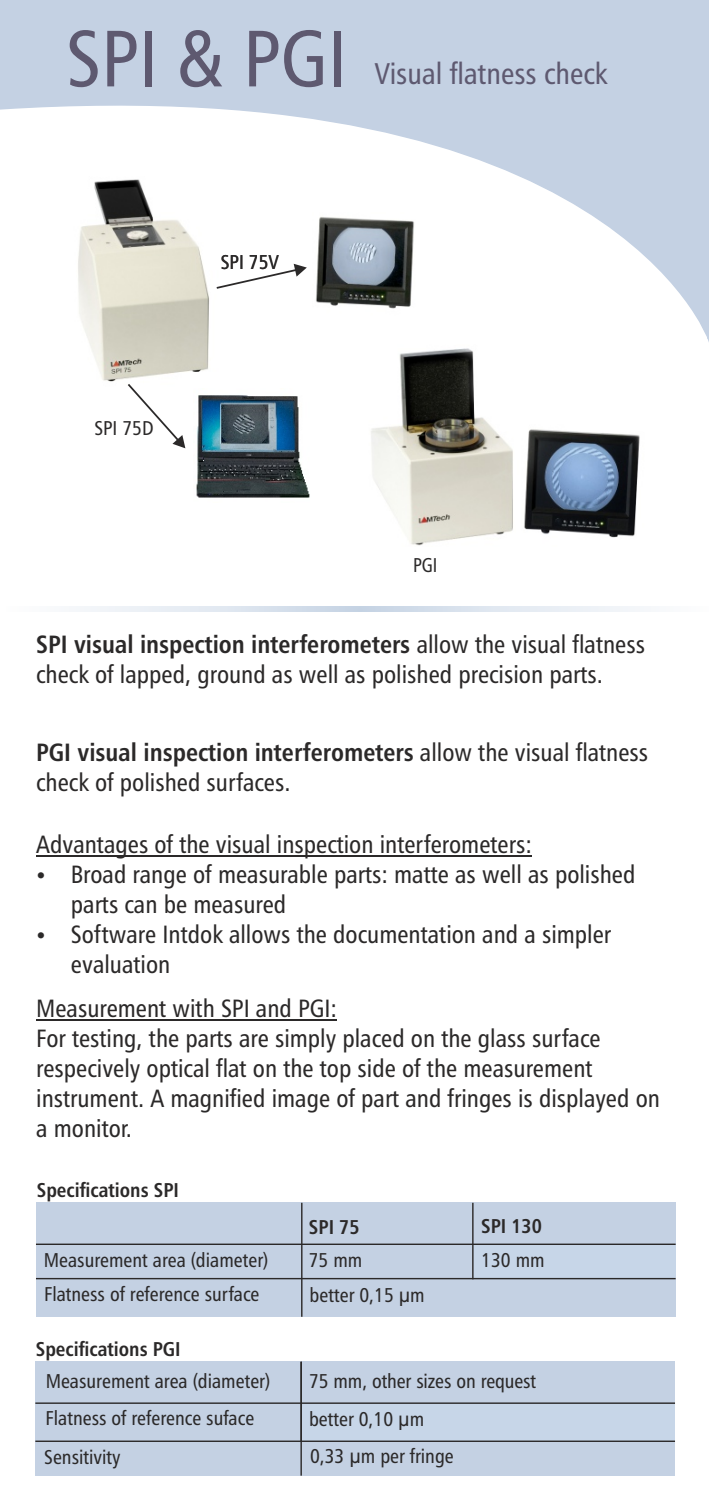
<style>
.page{position:relative;width:709px;height:1489px;background:#fff}
.page>*{position:absolute;margin:0;border:0;box-sizing:border-box;transform-origin:0 0}
.t1{font:80px "Humanist 777 BT Roman Condensed B";color:#5e5970}
.t2{font:30px "Humanist 777 BT Roman Condensed B";color:#5e5970}
.t3{font:25px/30px "Humanist 777 BT Roman Condensed B";color:#2b2929}
.t4{font:25px "Humanist 777 BT Bold Condensed B";color:#2b2929}
.t5{font:20px "Humanist 777 BT Roman Condensed B";color:#2b2929}
.t6{font:20px "Humanist 777 BT Bold Condensed B";color:#2b2929}
.t7{font:20px "Humanist 777 BT Roman Condensed B";color:#2b2929;scale:.94 1}
.s1{font-family:"Humanist 777 BT Roman Condensed B"}
.s2{font-family:"Arial"}
</style>
<div class="page">
<svg style="left:0;top:0;width:709px;height:340px;fill:#c4d1e3"></svg>
<svg style="left:76px;top:607px;width:568px;height:5px"></svg>
<img style="left:340px;top:330px;width:343px;height:216px">
<img style="left:59px;top:169px;width:178px;height:213px">
<img style="left:312px;top:213px;width:105px;height:104px">
<img style="left:196px;top:395px;width:114px;height:103px">
<svg style="left:216px;top:264px;width:91px;height:25px"></svg>
<svg style="left:128px;top:384px;width:57px;height:64px"></svg>
<div style="left:35px;top:1361px;width:640px;height:114px;background:#c4d1e3"></div>
<div style="left:301px;top:1402px;width:374px;height:38px;background:#c7d6e8"></div>
<hr style="left:300px;top:1361px;width:2px;height:114px;background:#2b2929">
<hr style="left:35px;top:1440px;width:640px;height:1px;background:#2b2929">
<hr style="left:35px;top:1402px;width:640px;height:1px;background:#2b2929">
<div style="left:36px;top:1202px;width:639px;height:114px;background:#c4d1e3"></div>
<div style="left:473px;top:1244px;width:202px;height:34px;background:#c7d6e8"></div>
<hr style="left:301px;top:1202px;width:1px;height:114px;background:#2b2929">
<hr style="left:472px;top:1202px;width:1px;height:77px;background:#2b2929">
<hr style="left:36px;top:1277px;width:639px;height:2px;background:#2b2929">
<hr style="left:36px;top:1243px;width:639px;height:1px;background:#2b2929">
<hr style="left:36px;top:1019px;width:301px;height:1px;background:#2b2929">
<hr style="left:36px;top:855px;width:496px;height:1px;background:#2b2929">
<h1 class="t1" style="left:66px;top:26px;width:282px">SPI &amp; PGI</h1>
<p class="t2" style="left:374px;top:62px;width:235px">Visual flatness check</p>
<p class="t5" style="left:94px;top:420px;width:61px">SPI 75D</p>
<p class="t5" style="left:221px;top:254px;width:60px">SPI 75V</p>
<p class="t7" style="left:413px;top:556px;width:27px">PGI</p>
<p class="t4" style="left:36px;top:634px;width:610px">SPI visual inspection interferometers <span class="s1">allow the visual flatness</span></p>
<p class="t3" style="left:36px;top:661px;width:568px">check of lapped, ground as well as polished precision parts.</p>
<p class="t4" style="left:36px;top:742px;width:613px">PGI visual inspection interferometers <span class="s1">allow the visual flatness</span></p>
<p class="t3" style="left:36px;top:769px;width:256px">check of polished surfaces.</p>
<p class="t3" style="left:71px;top:831px;width:566px;text-indent:-35px">Advantages of the visual inspection interferometers:<br>Broad range of measurable parts: matte as well as polished parts can be measured<br>Software Intdok allows the documentation and a simpler evaluation</p>
<p class="t3" style="left:36px;top:995px;width:625px">Measurement with SPI and PGI:<br>For testing, the parts are simply placed on the glass surface respecively optical flat on the top side of the measurement instrument. A magnified image of part and fringes is displayed on a monitor.</p>
<p class="t6" style="left:37px;top:1181px;width:144px">Specifications SPI</p>
<p class="t6" style="left:309px;top:1218px;width:52px">SPI 75</p>
<p class="t6" style="left:481px;top:1218px;width:62px">SPI 130</p>
<p class="t5" style="left:44px;top:1251px;width:226px">Measurement area (diameter)</p>
<p class="t5" style="left:309px;top:1251px;width:55px">75 mm</p>
<p class="t5" style="left:44px;top:1285px;width:217px">Flatness of reference surface</p>
<p class="t5" style="left:309px;top:1286px;width:117px">better 0,15 <span class="s2">µ</span>m</p>
<p class="t6" style="left:36px;top:1340px;width:146px">Specifications PGI</p>
<p class="t5" style="left:481px;top:1251px;width:65px">130 mm</p>
<p class="t5" style="left:46px;top:1372px;width:226px">Measurement area (diameter)</p>
<p class="t5" style="left:309px;top:1372px;width:229px">75 mm , other sizes on request</p>
<p class="t5" style="left:46px;top:1409px;width:210px">Flatness of reference suface</p>
<p class="t5" style="left:309px;top:1410px;width:117px">better 0,10 <span class="s2">µ</span>m</p>
<p class="t5" style="left:44px;top:1448px;width:78px">Sensitivity</p>
<p class="t5" style="left:310px;top:1447px;width:145px">0,33 <span class="s2">µ</span>m per fringe</p>
</div>
